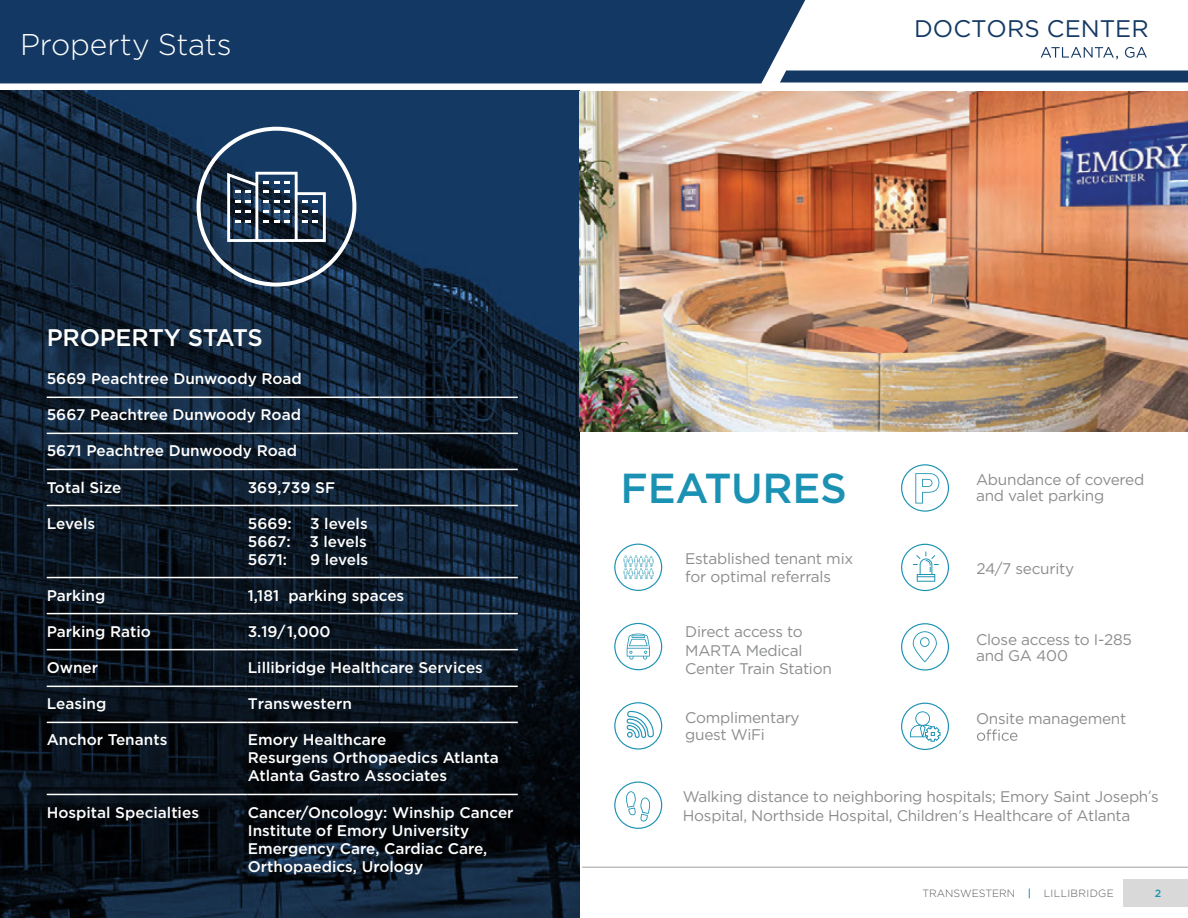
<style>
.page{position:relative;width:1188px;height:918px;background:#fff}
.page>*{position:absolute;margin:0;border:0;box-sizing:border-box;transform-origin:0 0}
.t1{font:500 41.85px "Gotham";letter-spacing:-.01em;color:#1b92b3}
.t2{font:300 30px "Gotham";letter-spacing:-.005em;color:#fff}
.t3{font:500 24px "Gotham";letter-spacing:-.01em;color:#fff}
.t4{font:24px "Gotham";color:#143963}
.t5{font:300 24px "Gotham";color:#133863}
.t6{font:500 15.3px/18px "Gotham";color:#fff}
.t7{font:15.3px/18.5px "Gotham";letter-spacing:-.02em;color:#8b8d8c}
.t8{font:300 10.5px "Gotham";color:#57585a}
.t9{font:500 10.5px "Gotham";color:#1b92b3}
.s1{font-family:"Frutiger LT Std"}
.s2{font-family:"Frutiger LT Std";font-weight:300;font-stretch:condensed}
.s3{font-family:"Frutiger LT Std";font-weight:300}
.s4{font-weight:500;color:#1b92b3}
</style>
<div class="page">
<img style="left:0;top:91px;width:579px;height:827px">
<div style="left:1123px;top:879px;width:65px;height:28px;background:#d8d9d8"></div>
<hr style="left:582px;top:867px;width:606px;height:1px;background:#b8b8ba">
<div style="left:0;top:0;width:805px;height:83px;background:#133863"></div>
<svg style="left:780px;top:70px;width:408px;height:12px;background:#1e416a"></svg>
<svg style="left:1041px;top:47px;width:106px;height:12px"></svg>
<hr style="left:47px;top:397px;width:201px;height:1px;background:#fff">
<hr style="left:248px;top:397px;width:132px;height:1px;background:#fff">
<hr style="left:380px;top:397px;width:138px;height:1px;background:#fff">
<hr style="left:47px;top:433px;width:201px;height:1px;background:#fff">
<hr style="left:248px;top:433px;width:132px;height:1px;background:#fff">
<hr style="left:380px;top:433px;width:138px;height:1px;background:#fff">
<hr style="left:47px;top:469px;width:201px;height:1px;background:#fff">
<hr style="left:248px;top:469px;width:132px;height:1px;background:#fff">
<hr style="left:380px;top:469px;width:138px;height:1px;background:#fff">
<hr style="left:47px;top:505px;width:201px;height:1px;background:#fff">
<hr style="left:248px;top:505px;width:132px;height:1px;background:#fff">
<hr style="left:380px;top:505px;width:138px;height:1px;background:#fff">
<hr style="left:47px;top:577px;width:201px;height:1px;background:#fff">
<hr style="left:248px;top:577px;width:132px;height:1px;background:#fff">
<hr style="left:380px;top:577px;width:138px;height:1px;background:#fff">
<hr style="left:47px;top:613px;width:201px;height:1px;background:#fff">
<hr style="left:248px;top:613px;width:132px;height:1px;background:#fff">
<hr style="left:380px;top:613px;width:138px;height:1px;background:#fff">
<hr style="left:47px;top:649px;width:201px;height:1px;background:#fff">
<hr style="left:248px;top:649px;width:132px;height:1px;background:#fff">
<hr style="left:380px;top:649px;width:138px;height:1px;background:#fff">
<hr style="left:47px;top:686px;width:201px;height:1px;background:#fff">
<hr style="left:248px;top:686px;width:132px;height:1px;background:#fff">
<hr style="left:380px;top:686px;width:138px;height:1px;background:#fff">
<hr style="left:47px;top:722px;width:201px;height:1px;background:#fff">
<hr style="left:248px;top:722px;width:132px;height:1px;background:#fff">
<hr style="left:380px;top:722px;width:138px;height:1px;background:#fff">
<hr style="left:47px;top:794px;width:201px;height:1px;background:#fff">
<hr style="left:248px;top:794px;width:132px;height:1px;background:#fff">
<hr style="left:380px;top:794px;width:138px;height:1px;background:#fff">
<svg style="left:197px;top:127px;width:159px;height:160px;background:#364e68"></svg>
<img style="left:579px;top:92px;width:609px;height:340px">
<svg style="left:977px;top:729px;width:40px;height:12px"></svg>
<svg style="left:901px;top:464px;width:48px;height:48px"></svg>
<svg style="left:901px;top:544px;width:48px;height:47px"></svg>
<svg style="left:614px;top:782px;width:48px;height:47px"></svg>
<svg style="left:901px;top:703px;width:48px;height:47px"></svg>
<svg style="left:614px;top:544px;width:48px;height:47px"></svg>
<svg style="left:901px;top:623px;width:48px;height:48px"></svg>
<svg style="left:614px;top:623px;width:48px;height:47px"></svg>
<svg style="left:614px;top:702px;width:48px;height:48px"></svg>
<p class="t2" style="left:20px;top:28px;width:213px">Property Stats</p>
<p class="t3" style="left:47px;top:322px;width:218px">PROPERTY STATS</p>
<p class="t6" style="left:47px;top:370px;width:257px">5669 Peachtree Dunwoody Road</p>
<p class="t6" style="left:47px;top:406px;width:256px">5667 Peachtree Dunwoody Road</p>
<p class="t6" style="left:47px;top:442px;width:252px">5671 Peachtree Dunwoody Road</p>
<p class="t6" style="left:47px;top:478px;width:76px">Total Size</p>
<p class="t6" style="left:248px;top:478px;width:89px">369,739 SF</p>
<p class="t6" style="left:47px;top:514px;width:50px">Levels</p>
<p class="t6" style="left:248px;top:514px;width:121px;text-align:justify">5669: 3 levels 5667: 3 levels 5671:</p>
<p class="t6" style="left:310px;top:550px;width:60px">9 levels</p>
<p class="t6" style="left:47px;top:586px;width:60px">Parking</p>
<p class="t6" style="left:248px;top:586px;width:158px">1,181 parking spaces</p>
<p class="t6" style="left:47px;top:622px;width:106px">Parking Ratio</p>
<p class="t6" style="left:248px;top:622px;width:84px">3.19/1,000</p>
<p class="t6" style="left:47px;top:658px;width:53px">Owner</p>
<p class="t6" style="left:248px;top:658px;width:237px">Lillibridge Healthcare Services</p>
<p class="t6" style="left:47px;top:695px;width:61px">Leasing</p>
<p class="t6" style="left:248px;top:695px;width:106px">Transwestern</p>
<p class="t6" style="left:47px;top:731px;width:122px">Anchor Tenants</p>
<p class="t6" style="left:248px;top:731px;width:253px">Emory Healthcare<br>Resurgens Orthopaedics Atlanta<br>Atlanta Gastro Associates</p>
<p class="t6" style="left:47px;top:803px;width:154px">Hospital Specialties</p>
<p class="t6" style="left:248px;top:803px;width:267px">Cancer/Oncology: Winship Cancer<br>Institute of Emory University<br>Emergency Care, Cardiac Care,<br>Orthopaedics, Urology</p>
<p class="t4" style="left:914px;top:15px;width:236px">DOCTORS CENTER</p>
<p class="t5" style="left:909px;top:16px;width:118px">DOCTOR<span class="s1">’</span></p>
<p class="t1" style="left:621px;top:461px;width:228px">FEATURES</p>
<p class="t7" style="left:685px;top:549px;width:169px">Established tenant mix for optimal referrals</p>
<p class="t7" style="left:685px;top:622px;width:148px">Direct access to<br>MARTA Medical<br>Center Train Station</p>
<p class="t7" style="left:685px;top:710px;width:116px;line-height:16.5px">Complimentary guest WiFi</p>
<p class="t7" style="left:976px;top:471px;width:170px;line-height:16.5px">Abundance of covered and valet parking</p>
<p class="t7" style="left:977px;top:559px;width:99px">24/7 security</p>
<p class="t7" style="left:976px;top:631px;width:157px;line-height:16.5px">Close access to I-285 and GA 400</p>
<p class="t7" style="left:976px;top:709px;width:152px">Onsite management</p>
<p class="t7" style="left:683px;top:786px;width:477px;line-height:19.5px">Walking distance to neighboring hospitals; Emory Saint Joseph<span class="s2">’</span>s<br>Hospital, Northside Hospital, Children<span class="s3">’</span>s Healthcare of Atlanta</p>
<p class="t8" style="left:922px;top:887px;width:193px">TRANSWESTERN <span class="s4">|</span> LILLIBRIDGE</p>
<p class="t9" style="left:1155px;top:886px;width:8px">2</p>
</div>
